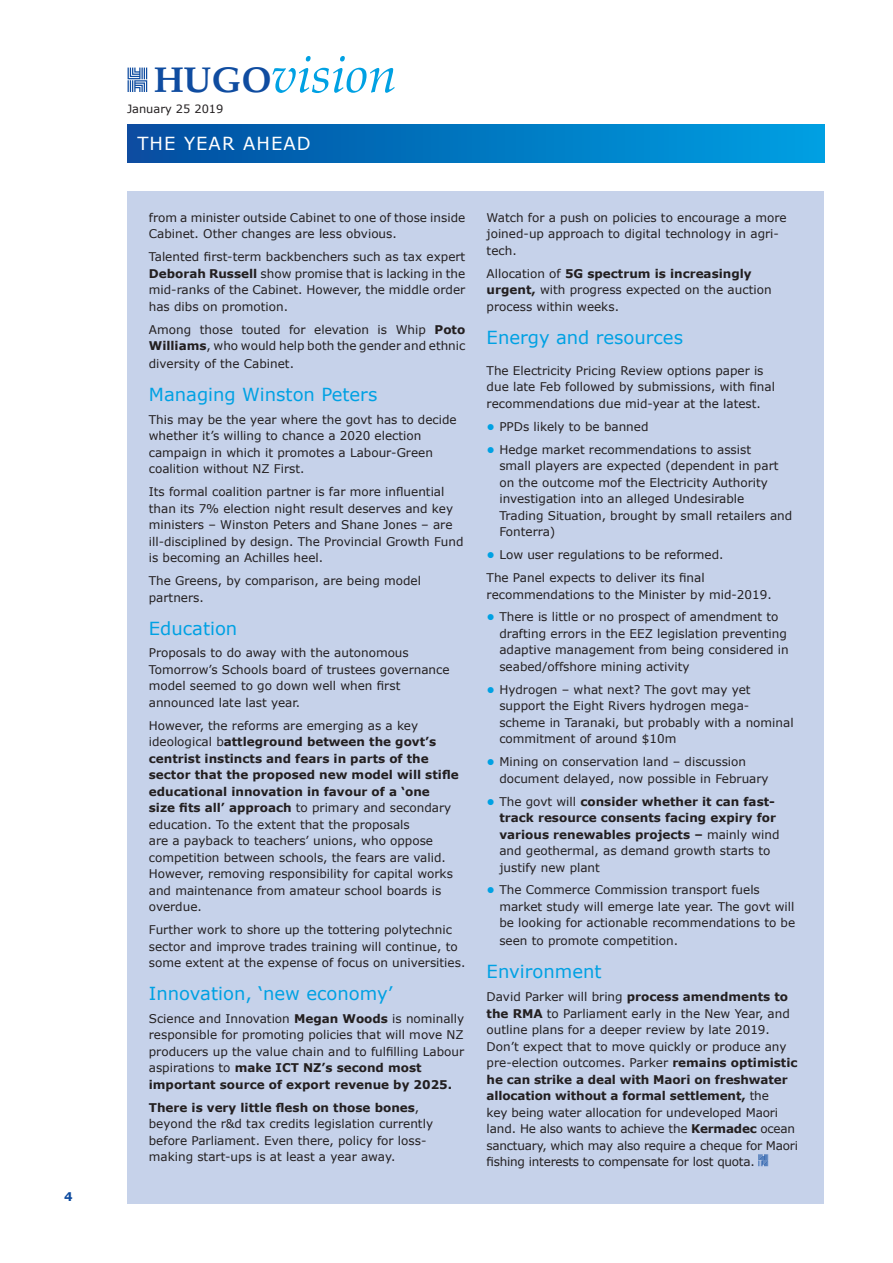
<style>
.page{position:relative;width:893px;height:1263px;background:#fff}
.page>*{position:absolute;margin:0;border:0;box-sizing:border-box;transform-origin:0 0}
.t1{font:italic 51.3px "Palatino";color:#00a1e3}
.t2{font:18px "Verdana";color:#00a1e3}
.t3{font:18px "Verdana";letter-spacing:.06em;color:#fff}
.t4{font:12px/16.5px "Verdana";color:#231f20}
.t5{font:700 12px/16.5px "Verdana";color:#231f20}
.t6{font:700 12px "Verdana";color:#0f4ca0}
.t7{font:11.4px "Verdana";color:#231f20}
.s1{font-weight:700;font-style:normal;font-size:36px;color:#0f4ca0}
.s2{font-weight:700}
.s3{font-weight:700;color:#00a1e3}
.s4{color:#00a1e3}
.s5{font-weight:400}
</style>
<div class="page">
<svg style="left:128px;top:68px;width:19px;height:24px"></svg>
<div style="left:127px;top:125px;width:697px;height:38px;background:linear-gradient(to right,#034d9f,#00a0e2)"></div>
<div style="left:128px;top:191px;width:696px;height:1012px;background:#c6d2ea"></div>
<svg style="left:758px;top:1154px;width:10px;height:12px"></svg>
<p class="t6" style="left:64px;top:1188px;width:10px">4</p>
<h1 class="t1" style="left:154px;top:31px;width:245px"><span class="s1">HUGO</span>vision</h1>
<p class="t7" style="left:127px;top:101px;width:98px">January 25 2019</p>
<h2 class="t3" style="left:137px;top:131px;width:175px">THE YEAR AHEAD</h2>
<p class="t4" style="left:149px;top:209px;width:318px">from a minister outside Cabinet to one of those inside<br>Cabinet. Other changes are less obvious.</p>
<p class="t4" style="left:149px;top:248px;width:318px;text-align:justify">Talented first-term backbenchers such as tax expert <span class="s2">Deborah Russell</span> show promise that is lacking in the mid-ranks of the Cabinet. However, the middle order has dibs on promotion.</p>
<p class="t4" style="left:149px;top:321px;width:318px">Among those touted for elevation is Whip <span class="s2">Poto<br>Williams</span>, who would help both the gender and ethnic</p>
<p class="t4" style="left:149px;top:355px;width:147px">diversity of the Cabinet.</p>
<h2 class="t2" style="left:149px;top:382px;width:230px">Managing Winston Peters</h2>
<p class="t4" style="left:149px;top:411px;width:309px">This may be the year where the govt has to decide whether it’s willing to chance a 2020 election campaign in which it promotes a Labour-Green coalition without NZ First.</p>
<p class="t4" style="left:149px;top:483px;width:316px">Its formal coalition partner is far more influential than its 7% election night result deserves and key ministers – Winston Peters and Shane Jones – are ill-disciplined by design. The Provincial Growth Fund is becoming an Achilles heel.</p>
<p class="t4" style="left:149px;top:572px;width:274px">The Greens, by comparison, are being model partners.</p>
<h2 class="t2" style="left:149px;top:616px;width:90px">Education</h2>
<p class="t4" style="left:149px;top:645px;width:302px">Proposals to do away with the autonomous Tomorrow’s Schools board of trustees governance model seemed to go down well when first announced late last year.</p>
<p class="t4" style="left:149px;top:717px;width:311px">However, the reforms are emerging as a key ideological b<span class="s2">attleground between the govt’s centrist instincts and fears in parts of the sector that the proposed new model will stifle educational innovation in favour of a ‘one size fits all’ approach</span> to primary and secondary education. To the extent that the proposals<br>are a payback to teachers’ unions, who oppose competition between schools, the fears are valid.<br>However, removing responsibility for capital works and maintenance from amateur school boards is overdue.</p>
<p class="t4" style="left:149px;top:921px;width:318px">Further work to shore up the tottering polytechnic sector and improve trades training will continue, to some extent at the expense of focus on universities.</p>
<h2 class="t2" style="left:149px;top:981px;width:245px">Innovation, ‘new economy’</h2>
<p class="t4" style="left:149px;top:1010px;width:317px">Science and Innovation <span class="s2">Megan Woods</span> is nominally responsible for promoting policies that will move NZ producers up the value chain and to fulfilling Labour aspirations to <span class="s2">make ICT NZ’s second most important source of export revenue by 2025.</span></p>
<p class="t4" style="left:149px;top:1099px;width:286px"><span class="s2">There is very little flesh on those bones</span>, beyond the r&amp;d tax credits legislation currently before Parliament. Even there, policy for loss&shy;making start-ups is at least a year away.</p>
<p class="t4" style="left:487px;top:209px;width:302px">Watch for a push on policies to encourage a more joined-up approach to digital technology in agri&shy;tech.</p>
<p class="t4" style="left:487px;top:265px;width:286px">Allocation of <span class="s2">5G spectrum is increasingly urgent,</span> with progress expected on the auction process within weeks.</p>
<h2 class="t2" style="left:487px;top:325px;width:198px">Energy and resources</h2>
<p class="t4" style="left:487px;top:362px;width:290px">The Electricity Pricing Review options paper is due late Feb followed by submissions, with final recommendations due mid-year at the latest.</p>
<p class="t4" style="left:487px;top:418px;width:163px"><span class="s3">•</span> PPDs likely to be banned</p>
<p class="t4" style="left:499px;top:441px;width:294px;text-indent:-13px"><span class="s3">•</span> Hedge market recommendations to assist<br>small players are expected (dependent in part on the outcome mof the Electricity Authority investigation into an alleged Undesirable<br>Trading Situation, brought by small retailers and Fonterra)</p>
<p class="t4" style="left:487px;top:543px;width:239px;line-height:22.8px"><span class="s3">•</span> Low user regulations to be reformed.<br>The Panel expects to deliver its final</p>
<p class="t4" style="left:487px;top:586px;width:287px">recommendations to the Minister by mid-2019.</p>
<p class="t4" style="left:499px;top:609px;width:291px;text-indent:-13px"><span class="s3">•</span> There is little or no prospect of amendment to drafting errors in the EEZ legislation preventing adaptive management from being considered in seabed/offshore mining activity</p>
<p class="t4" style="left:499px;top:681px;width:296px;text-indent:-13px"><span class="s3">•</span> Hydrogen – what next? The govt may yet support the Eight Rivers hydrogen mega&shy;scheme in Taranaki, but probably with a nominal commitment of around $10m</p>
<p class="t4" style="left:499px;top:753px;width:271px;text-indent:-13px"><span class="s3">•</span> Mining on conservation land – discussion document delayed, now possible in February</p>
<p class="t5" style="left:499px;top:793px;width:282px;text-indent:-13px"><span class="s4">•</span> <span class="s5">The govt will</span> consider whether it can fast&shy;track resource consents facing expiry for various renewables projects – <span class="s5">mainly wind and geothermal, as demand growth starts to justify new plant</span></p>
<p class="t4" style="left:499px;top:882px;width:297px;text-indent:-13px"><span class="s3">•</span> The Commerce Commission transport fuels market study will emerge late year. The govt will be looking for actionable recommendations to be</p>
<p class="t4" style="left:499px;top:933px;width:180px">seen to promote competition.</p>
<h2 class="t2" style="left:487px;top:959px;width:116px">Environment</h2>
<p class="t4" style="left:487px;top:988px;width:313px">David Parker will bring <span class="s2">process amendments to the RMA</span> to Parliament early in the New Year, and outline plans for a deeper review by late 2019.<br>Don’t expect that to move quickly or produce any pre-election outcomes. Parker <span class="s2">remains optimistic he can strike a deal with Maori on freshwater allocation without a formal settlement,</span> the<br>key being water allocation for undeveloped Maori land. He also wants to achieve the <span class="s2">Kermadec</span> ocean sanctuary, which may also require a cheque for Maori fishing interests to compensate for lost quota.</p>
</div>
